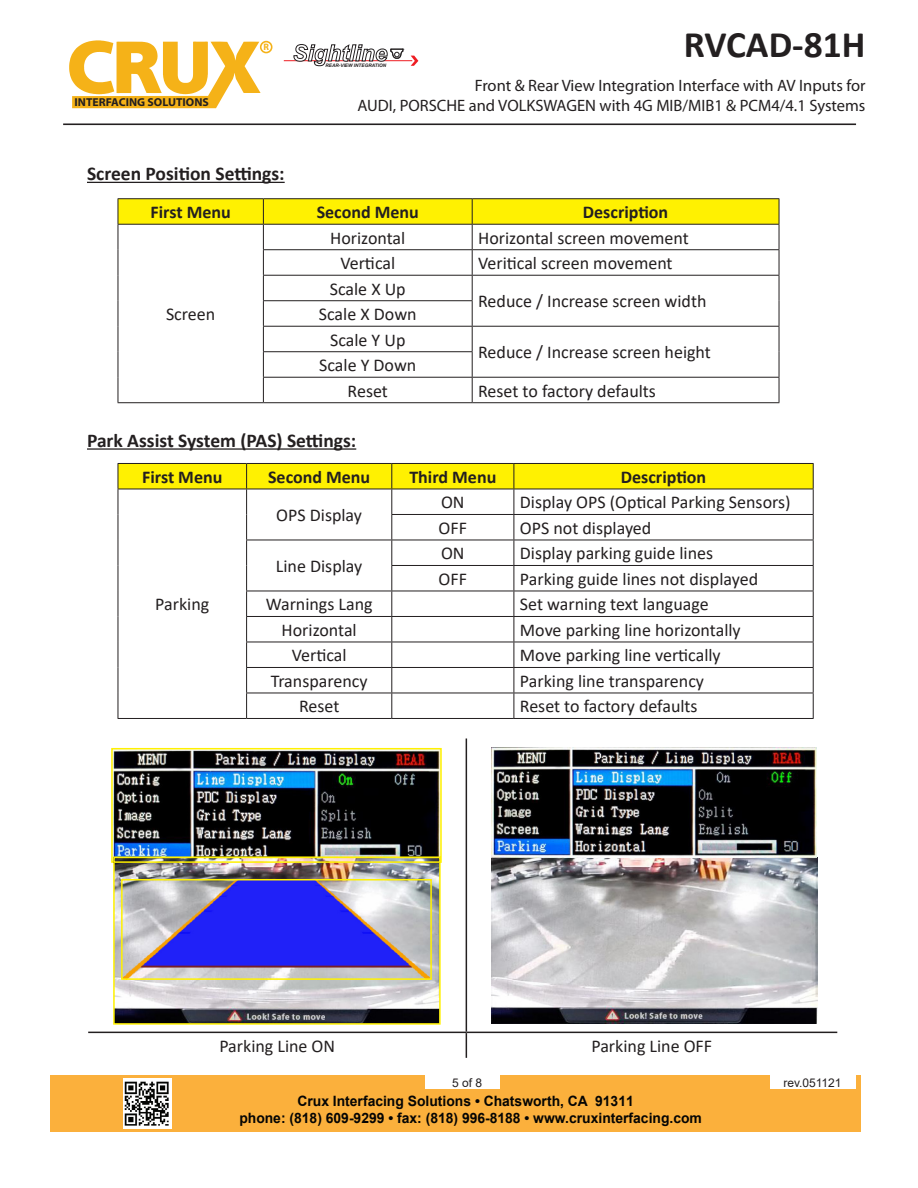
<style>
.page{position:relative;width:918px;height:1188px;background:#fff}
.page>*{position:absolute;margin:0;border:0;box-sizing:border-box;transform-origin:0 0}
.t1{font:700 37.5px "Calibri";color:#231f20}
.t2{font:700 19.5px "Calibri";color:#231f20}
.t3{font:18px "Calibri";color:#231f20}
.t4{font:700 18px "Calibri";color:#231f20}
.t5{font:16.5px "Myriad Pro";color:#231f20}
.t6{font:700 14.25px/17.1px "Arial";color:#050504}
.t7{font:12px "Arial";color:#231f20}
.t8{font:700 11.55px "Myriad Pro";color:#231f20}
.t9{font:700 9.3px "Myriad Pro";color:#f5b218}
.t10{font:italic 700 4.8px "Arial";color:#231f20}
</style>
<div class="page">
<hr style="left:63px;top:123px;width:793px;height:2px;background:#231f20">
<svg style="left:69px;top:40px;width:192px;height:68px"></svg>
<div style="left:260px;top:41px;width:12px;height:12px;border:2px solid #f5b218;border-radius:50%"></div>
<hr style="left:284px;top:60px;width:128px;height:1px;background:#ee1d23">
<svg style="left:411px;top:56px;width:7px;height:10px"></svg>
<svg style="left:293px;top:44px;width:111px;height:23px"></svg>
<div style="left:50px;top:1076px;width:810px;height:56px;background:#fbb03c"></div>
<img style="left:123px;top:1079px;width:48px;height:49px">
<div style="left:425px;top:1076px;width:75px;height:13px;background:#fff"></div>
<div style="left:770px;top:1076px;width:86px;height:13px;background:#fff"></div>
<hr style="left:118px;top:198px;width:145px;height:1px;background:#231f20">
<hr style="left:263px;top:198px;width:209px;height:1px;background:#231f20">
<hr style="left:472px;top:198px;width:307px;height:1px;background:#231f20">
<svg style="left:118px;top:199px;width:662px;height:203px"></svg>
<hr style="left:118px;top:402px;width:145px;height:1px;background:#231f20">
<hr style="left:263px;top:402px;width:209px;height:1px;background:#231f20">
<hr style="left:472px;top:402px;width:307px;height:1px;background:#231f20">
<hr style="left:87px;top:182px;width:198px;height:1px;background:#231f20">
<svg style="left:118px;top:463px;width:696px;height:255px"></svg>
<hr style="left:118px;top:718px;width:129px;height:1px;background:#231f20">
<hr style="left:247px;top:718px;width:145px;height:1px;background:#231f20">
<hr style="left:392px;top:718px;width:122px;height:1px;background:#231f20">
<hr style="left:514px;top:718px;width:300px;height:1px;background:#231f20">
<hr style="left:87px;top:448px;width:269px;height:2px;background:#231f20">
<hr style="left:466px;top:739px;width:1px;height:293px;background:#231f20">
<hr style="left:88px;top:1032px;width:378px;height:1px;background:#231f20">
<hr style="left:466px;top:1032px;width:371px;height:1px;background:#231f20">
<svg style="left:466px;top:1033px;width:1px;height:25px"></svg>
<img style="left:111px;top:747px;width:331px;height:116px">
<img style="left:112px;top:861px;width:329px;height:164px">
<div style="left:113px;top:857px;width:328px;height:6px;border:2px solid #fff101"></div>
<img style="left:124px;top:882px;width:305px;height:95px">
<div style="left:121px;top:879px;width:311px;height:101px;border:2px solid #fff101"></div>
<img style="left:492px;top:748px;width:325px;height:275px">
<p class="t8" style="left:75px;top:95px;width:136px">INTERFACING SOLUTIONS</p>
<p class="t9" style="left:263px;top:41px;width:7px">R</p>
<p class="t2" style="left:87px;top:160px;width:199px">Screen Position Settings:</p>
<p class="t1" style="left:684px;top:18px;width:183px">RVCAD-81H</p>
<p class="t5" style="left:475px;top:75px;width:392px">Front &amp; Rear View Integration Interface with AV Inputs for</p>
<p class="t5" style="left:358px;top:95px;width:509px">AUDI, PORSCHE and VOLKSWAGEN with 4G MIB/MIB1 &amp; PCM4/4.1 Systems</p>
<p class="t10" style="left:326px;top:62px;width:62px">REAR-VIEW INTEGRATION</p>
<p class="t4" style="left:151px;top:200px;width:82px">First Menu</p>
<p class="t4" style="left:317px;top:200px;width:104px">Second Menu</p>
<p class="t4" style="left:583px;top:200px;width:87px">Description</p>
<p class="t3" style="left:166px;top:302px;width:51px">Screen</p>
<p class="t3" style="left:330px;top:225px;width:77px">Horizontal</p>
<p class="t3" style="left:478px;top:225px;width:212px">Horizontal screen movement</p>
<p class="t3" style="left:340px;top:251px;width:56px">Vertical</p>
<p class="t3" style="left:478px;top:251px;width:196px">Veritical screen movement</p>
<p class="t3" style="left:330px;top:276px;width:77px">Scale X Up</p>
<p class="t3" style="left:478px;top:289px;width:230px">Reduce / Increase screen width</p>
<p class="t3" style="left:319px;top:302px;width:99px">Scale X Down</p>
<p class="t3" style="left:330px;top:327px;width:77px">Scale Y Up</p>
<p class="t3" style="left:478px;top:340px;width:234px">Reduce / Increase screen height</p>
<p class="t3" style="left:319px;top:353px;width:99px">Scale Y Down</p>
<p class="t3" style="left:348px;top:378px;width:42px">Reset</p>
<p class="t3" style="left:478px;top:378px;width:179px">Reset to factory defaults</p>
<p class="t2" style="left:87px;top:427px;width:271px">Park Assist System (PAS) Settings:</p>
<p class="t4" style="left:142px;top:464px;width:82px">First Menu</p>
<p class="t4" style="left:268px;top:464px;width:104px">Second Menu</p>
<p class="t4" style="left:409px;top:464px;width:89px">Third Menu</p>
<p class="t4" style="left:621px;top:464px;width:87px">Description</p>
<p class="t3" style="left:155px;top:592px;width:56px">Parking</p>
<p class="t3" style="left:276px;top:503px;width:87px">OPS Display</p>
<p class="t3" style="left:276px;top:554px;width:88px">Line Display</p>
<p class="t3" style="left:441px;top:490px;width:25px">ON</p>
<p class="t3" style="left:520px;top:490px;width:272px">Display OPS (Optical Parking Sensors)</p>
<p class="t3" style="left:439px;top:516px;width:30px">OFF</p>
<p class="t3" style="left:520px;top:516px;width:133px">OPS not displayed</p>
<p class="t3" style="left:441px;top:541px;width:25px">ON</p>
<p class="t3" style="left:520px;top:541px;width:195px">Display parking guide lines</p>
<p class="t3" style="left:439px;top:567px;width:30px">OFF</p>
<p class="t3" style="left:520px;top:567px;width:240px">Parking guide lines not displayed</p>
<p class="t3" style="left:266px;top:592px;width:109px">Warnings Lang</p>
<p class="t3" style="left:520px;top:592px;width:190px">Set warning text language</p>
<p class="t3" style="left:282px;top:618px;width:77px">Horizontal</p>
<p class="t3" style="left:520px;top:618px;width:222px">Move parking line horizontally</p>
<p class="t3" style="left:292px;top:643px;width:56px">Vertical</p>
<p class="t3" style="left:520px;top:643px;width:202px">Move parking line vertically</p>
<p class="t3" style="left:271px;top:669px;width:98px">Transparency</p>
<p class="t3" style="left:520px;top:669px;width:186px">Parking line transparency</p>
<p class="t3" style="left:299px;top:694px;width:42px">Reset</p>
<p class="t3" style="left:520px;top:694px;width:179px">Reset to factory defaults</p>
<p class="t3" style="left:219px;top:1033px;width:117px">Parking Line ON</p>
<p class="t3" style="left:591px;top:1033px;width:122px">Parking Line OFF</p>
<p class="t7" style="left:452px;top:1075px;width:32px">5 of 8</p>
<p class="t6" style="left:239px;top:1092px;width:464px;text-indent:58px">Crux Interfacing Solutions • Chatsworth, CA 91311<br>phone: (818) 609-9299 • fax: (818) 996-8188 • www.cruxinterfacing.com</p>
<p class="t7" style="left:783px;top:1075px;width:60px">rev.051121</p>
</div>
